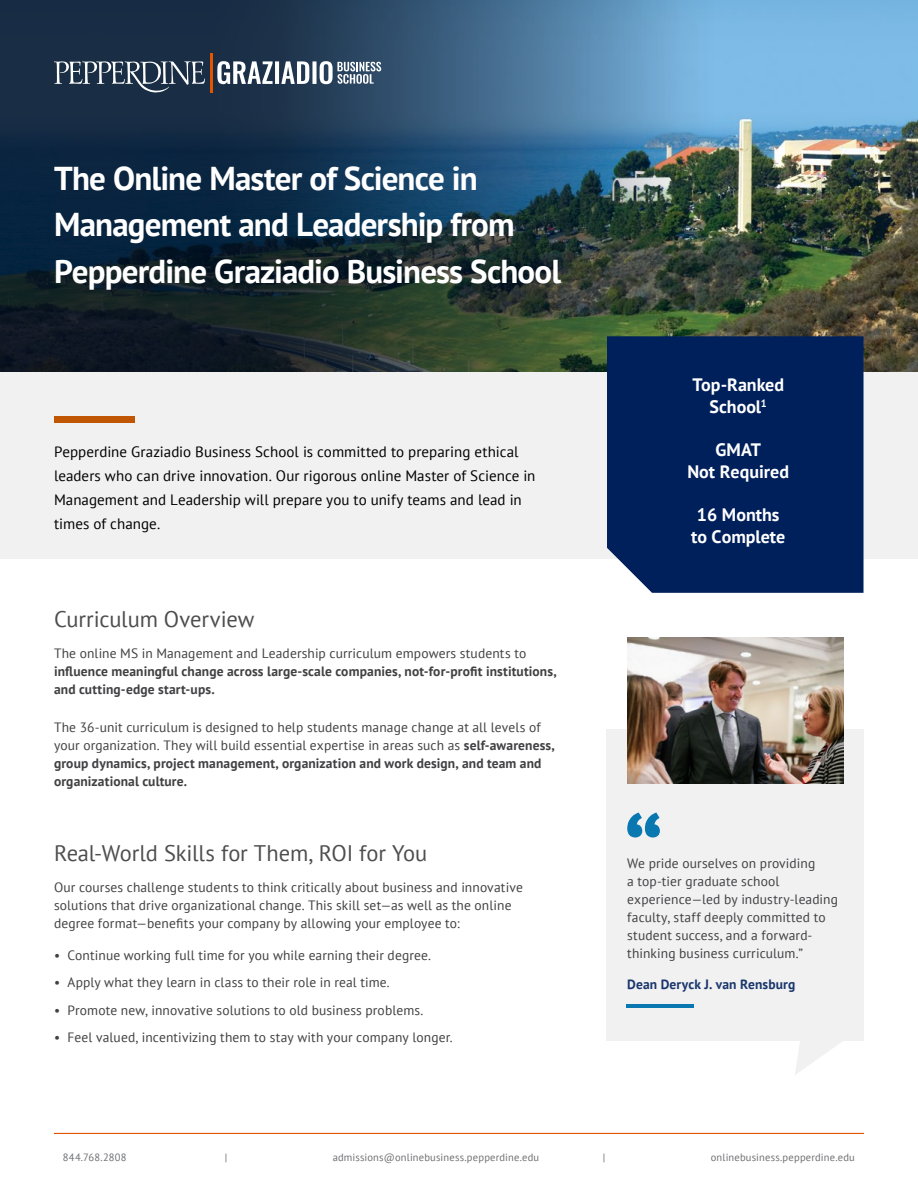
<style>
.page{position:relative;width:918px;height:1188px;background:#fff}
.page>*{position:absolute;margin:0;border:0;box-sizing:border-box;transform-origin:0 0}
.t1{font:700 33px/46.5px "PT Sans";letter-spacing:-.025em;color:#fff}
.t2{font:22.5px "PT Sans";letter-spacing:-.005em;color:#4d4d4f}
.t3{font:700 18px/21.6px "PT Sans";color:#fff;text-align:center}
.t4{font:15px/24px "PT Sans";letter-spacing:.005em;color:#000}
.t5{font:13.5px/18px "PT Sans";letter-spacing:.01em;color:#414042}
.t6{font:700 13.5px/18px "PT Sans";letter-spacing:.01em;color:#414042}
.t7{font:700 13.5px "PT Sans";letter-spacing:.01em;color:#1a366c}
.t8{font:10.5px "PT Sans";letter-spacing:.02em;color:#6d6e71}
.s1{font-weight:700}
</style>
<div class="page">
<hr style="left:54px;top:1133px;width:810px;height:1px;background:#e65400">
<div style="left:0;top:372px;width:918px;height:187px;background:#f1f1f2"></div>
<img style="left:873px;top:0;width:45px;height:372px">
<img style="left:0;top:0;width:873px;height:372px">
<div style="left:607px;top:336px;width:257px;height:257px;background:#00205c"></div>
<svg style="left:217px;top:61px;width:164px;height:23px"></svg>
<hr style="left:210px;top:53px;width:2px;height:39px;background:#e45400">
<svg style="left:54px;top:61px;width:151px;height:32px;background:#4a5b6d"></svg>
<div style="left:54px;top:416px;width:81px;height:6px;background:#c05502"></div>
<div style="left:606px;top:730px;width:258px;height:311px;background:#f1f1f2"></div>
<img style="left:627px;top:638px;width:216px;height:146px">
<svg style="left:627px;top:813px;width:33px;height:25px"></svg>
<hr style="left:626px;top:1004px;width:68px;height:4px;background:#0978b0">
<svg style="left:795px;top:1041px;width:47px;height:34px"></svg>
<h1 class="t1" style="left:54px;top:154px;width:509px">The Online Master of Science in<br>Management and Leadership from<br>Pepperdine Graziadio Business School</h1>
<p class="t4" style="left:54px;top:439px;width:483px">Pepperdine Graziadio Business School is committed to preparing ethical leaders who can drive innovation. Our rigorous online Master of Science in Management and Leadership will prepare you to unify teams and lead in times of change.</p>
<h2 class="t2" style="left:54px;top:605px;width:202px">Curriculum Overview</h2>
<p class="t5" style="left:54px;top:644px;width:474px">The online MS in Management and Leadership curriculum empowers students to</p>
<p class="t6" style="left:54px;top:662px;width:504px">influence meaningful change across large-scale companies, not-for-profit institutions, and cutting-edge start-ups.</p>
<p class="t5" style="left:54px;top:718px;width:502px">The 36-unit curriculum is designed to help students manage change at all levels of your organization. They will build essential expertise in areas such as <span class="s1">self-awareness, group dynamics, project management, organization and work design, and team and organizational culture.</span></p>
<h2 class="t2" style="left:54px;top:839px;width:375px">Real-World Skills for Them, ROI for You</h2>
<p class="t5" style="left:54px;top:878px;width:470px">Our courses challenge students to think critically about business and innovative solutions that drive organizational change. This skill set—as well as the online degree format—benefits your company by allowing your employee to:</p>
<p class="t5" style="left:54px;top:946px;width:378px">• Continue working full time for you while earning their degree.</p>
<p class="t5" style="left:54px;top:973px;width:337px">• Apply what they learn in class to their role in real time.</p>
<p class="t5" style="left:54px;top:1001px;width:371px">• Promote new, innovative solutions to old business problems.</p>
<p class="t5" style="left:54px;top:1028px;width:400px">• Feel valued, incentivizing them to stay with your company longer.</p>
<h3 class="t3" style="left:692px;top:373px;width:93px">Top-Ranked<br>School<sup>1</sup></h3>
<h3 class="t3" style="left:687px;top:439px;width:103px">GMAT<br>Not Required</h3>
<h3 class="t3" style="left:691px;top:504px;width:96px">16 Months to Complete</h3>
<p class="t5" style="left:627px;top:854px;width:212px">We pride ourselves on providing<br>a top-tier graduate school experience—led by industry-leading faculty, staff deeply committed to student success, and a forward&shy;thinking business curriculum.”</p>
<p class="t7" style="left:627px;top:976px;width:170px">Dean Deryck J. van Rensburg</p>
<p class="t8" style="left:63px;top:1151px;width:65px">844.768.2808</p>
<p class="t8" style="left:225px;top:1151px;width:4px">|</p>
<p class="t8" style="left:333px;top:1151px;width:208px">admissions@onlinebusiness.pepperdine.edu</p>
<p class="t8" style="left:603px;top:1151px;width:4px">|</p>
<p class="t8" style="left:711px;top:1151px;width:146px">onlinebusiness.pepperdine.edu</p>
</div>
